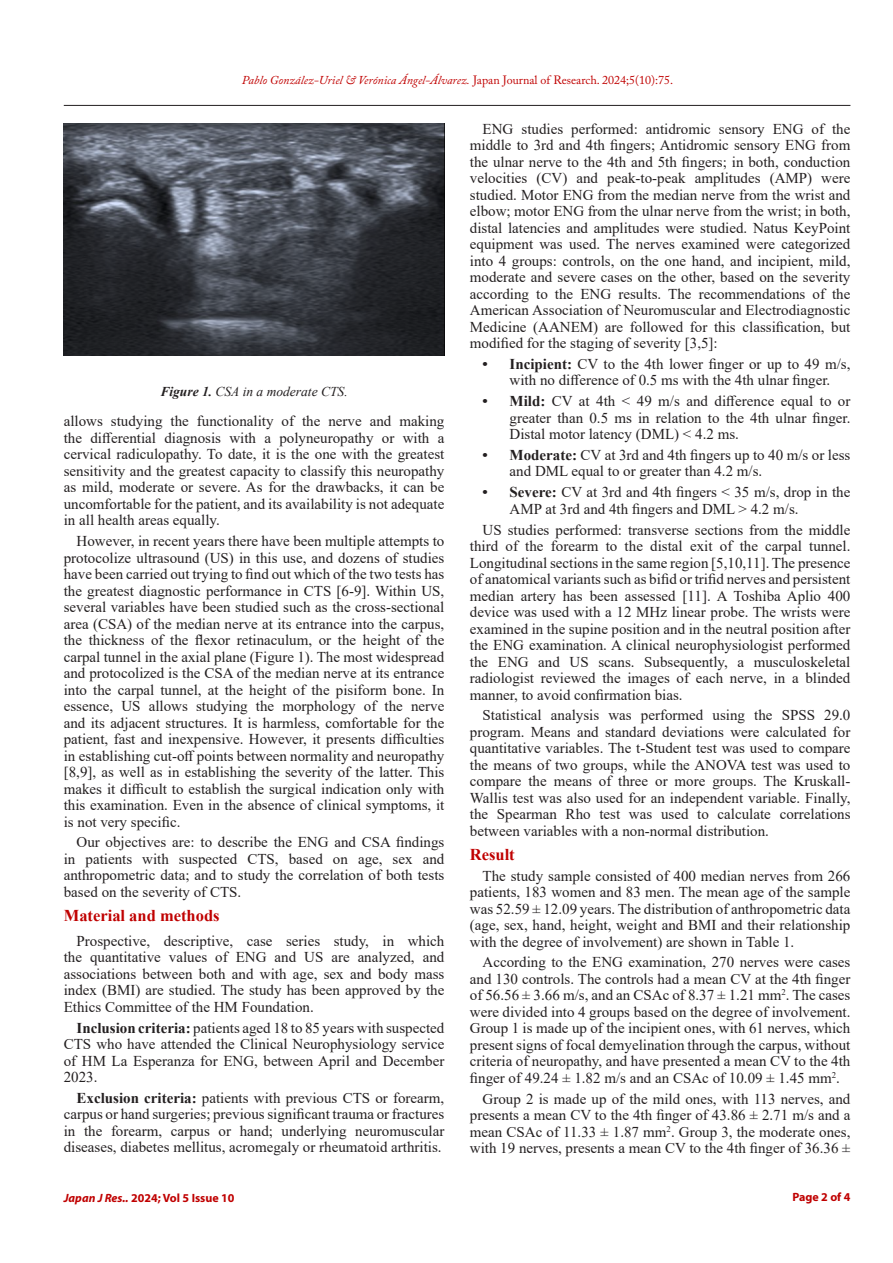
<style>
.page{position:relative;width:893px;height:1263px;background:#fff}
.page>*{position:absolute;margin:0;border:0;box-sizing:border-box;transform-origin:0 0}
.t1{font:700 16.5px "Times New Roman";color:#c00000}
.t2{font:15px/16.5px "Times New Roman";color:#231f20;text-align:justify}
.t3{font:italic 13.5px "Times New Roman";color:#231f20}
.t4{font:italic 12px "Adobe Caslon Pro";color:#c00000}
.t5{font:700 12px "Myriad Pro";color:#c00000}
.s1{font-style:normal}
.s2{font-weight:700}
.s3{font-style:italic}
</style>
<div class="page">
<hr style="left:64px;top:105px;width:786px;height:1px;background:#231f20">
<img style="left:64px;top:123px;width:380px;height:233px">
<p class="t4" style="left:242px;top:73px;width:433px">Pablo González-Uriel &amp; Verónica Ángel-Álvarez. <span class="s1">Japan Journal of Research. 2024;5(10):75.</span></p>
<p class="t3" style="left:160px;top:382px;width:189px"><span class="s2">Figure 1.</span> CSA in a moderate CTS.</p>
<p class="t2" style="left:64px;top:412px;width:382px">allows studying the functionality of the nerve and making the differential diagnosis with a polyneuropathy or with a cervical radiculopathy. To date, it is the one with the greatest sensitivity and the greatest capacity to classify this neuropathy as mild, moderate or severe. As for the drawbacks, it can be uncomfortable for the patient, and its availability is not adequate in all health areas equally.</p>
<p class="t2" style="left:64px;top:532px;width:382px;text-indent:13px">However, in recent years there have been multiple attempts to protocolize ultrasound (US) in this use, and dozens of studies have been carried out trying to find out which of the two tests has the greatest diagnostic performance in CTS [6-9]. Within US, several variables have been studied such as the cross-sectional area (CSA) of the median nerve at its entrance into the carpus, the thickness of the flexor retinaculum, or the height of the carpal tunnel in the axial plane (Figure 1). The most widespread and protocolized is the CSA of the median nerve at its entrance into the carpal tunnel, at the height of the pisiform bone. In essence, US allows studying the morphology of the nerve and its adjacent structures. It is harmless, comfortable for the patient, fast and inexpensive. However, it presents difficulties in establishing cut-off points between normality and neuropathy [8,9], as well as in establishing the severity of the latter. This makes it difficult to establish the surgical indication only with this examination. Even in the absence of clinical symptoms, it is not very specific.</p>
<p class="t2" style="left:64px;top:833px;width:382px;text-indent:13px">Our objectives are: to describe the ENG and CSA findings in patients with suspected CTS, based on age, sex and anthropometric data; and to study the correlation of both tests based on the severity of CTS.</p>
<p class="t1" style="left:64px;top:903px;width:157px">Material and methods</p>
<p class="t2" style="left:64px;top:932px;width:382px;text-indent:13px">Prospective, descriptive, case series study, in which the quantitative values of ENG and US are analyzed, and associations between both and with age, sex and body mass index (BMI) are studied. The study has been approved by the Ethics Committee of the HM Foundation.</p>
<p class="t2" style="left:64px;top:1019px;width:382px;text-indent:13px"><span class="s2">Inclusion criteria:</span> patients aged 18 to 85 years with suspected CTS who have attended the Clinical Neurophysiology service of HM La Esperanza for ENG, between April and December 2023.</p>
<p class="t2" style="left:64px;top:1089px;width:382px;text-indent:13px"><span class="s2">Exclusion criteria:</span> patients with previous CTS or forearm, carpus or hand surgeries; previous significant trauma or fractures in the forearm, carpus or hand; underlying neuromuscular diseases, diabetes mellitus, acromegaly or rheumatoid arthritis.</p>
<p class="t5" style="left:64px;top:1190px;width:172px"><span class="s3">Japan J Res..</span> 2024; Vol 5 Issue 10</p>
<p class="t2" style="left:470px;top:120px;width:382px;text-indent:13px">ENG studies performed: antidromic sensory ENG of the middle to 3rd and 4th fingers; Antidromic sensory ENG from the ulnar nerve to the 4th and 5th fingers; in both, conduction velocities (CV) and peak-to-peak amplitudes (AMP) were studied. Motor ENG from the median nerve from the wrist and elbow; motor ENG from the ulnar nerve from the wrist; in both, distal latencies and amplitudes were studied. Natus KeyPoint equipment was used. The nerves examined were categorized into 4 groups: controls, on the one hand, and incipient, mild, moderate and severe cases on the other, based on the severity according to the ENG results. The recommendations of the American Association of Neuromuscular and Electrodiagnostic Medicine (AANEM) are followed for this classification, but modified for the staging of severity [3,5]:</p>
<p class="t2" style="left:483px;top:355px;width:369px;text-align:center"><span class="s2">• Incipient:</span> CV to the 4th lower finger or up to 49 m/s, with no difference of 0.5 ms with the 4th ulnar finger.</p>
<p class="t2" style="left:510px;top:392px;width:342px;text-indent:-27px"><span class="s2">• Mild:</span> CV at 4th &lt; 49 m/s and difference equal to or greater than 0.5 ms in relation to the 4th ulnar finger.<br>Distal motor latency (DML) &lt; 4.2 ms.</p>
<p class="t2" style="left:510px;top:446px;width:342px;text-indent:-27px"><span class="s2">• Moderate:</span> CV at 3rd and 4th fingers up to 40 m/s or less and DML equal to or greater than 4.2 m/s.</p>
<p class="t2" style="left:510px;top:483px;width:342px;text-indent:-27px"><span class="s2">• Severe:</span> CV at 3rd and 4th fingers &lt; 35 m/s, drop in the<br>AMP at 3rd and 4th fingers and DML &gt; 4.2 m/s.</p>
<p class="t2" style="left:470px;top:521px;width:382px;text-indent:13px">US studies performed: transverse sections from the middle third of the forearm to the distal exit of the carpal tunnel.<br>Longitudinal sections in the same region [5,10,11]. The presence of anatomical variants such as bifid or trifid nerves and persistent median artery has been assessed [11]. A Toshiba Aplio 400 device was used with a 12 MHz linear probe. The wrists were examined in the supine position and in the neutral position after the ENG examination. A clinical neurophysiologist performed the ENG and US scans. Subsequently, a musculoskeletal radiologist reviewed the images of each nerve, in a blinded manner, to avoid confirmation bias.</p>
<p class="t2" style="left:470px;top:706px;width:382px;text-indent:13px">Statistical analysis was performed using the SPSS 29.0 program. Means and standard deviations were calculated for quantitative variables. The t-Student test was used to compare the means of two groups, while the ANOVA test was used to compare the means of three or more groups. The Kruskall-Wallis test was also used for an independent variable. Finally, the Spearman Rho test was used to calculate correlations between variables with a non-normal distribution.</p>
<p class="t1" style="left:470px;top:842px;width:46px">Result</p>
<p class="t2" style="left:470px;top:867px;width:382px;text-indent:13px">The study sample consisted of 400 median nerves from 266 patients, 183 women and 83 men. The mean age of the sample was 52.59 ± 12.09 years. The distribution of anthropometric data (age, sex, hand, height, weight and BMI and their relationship with the degree of involvement) are shown in Table 1.</p>
<p class="t2" style="left:470px;top:953px;width:382px;text-indent:13px">According to the ENG examination, 270 nerves were cases and 130 controls. The controls had a mean CV at the 4th finger of 56.56 ± 3.66 m/s, and an CSAc of 8.37 ± 1.21 mm<sup>2</sup>. The cases were divided into 4 groups based on the degree of involvement.<br>Group 1 is made up of the incipient ones, with 61 nerves, which present signs of focal demyelination through the carpus, without criteria of neuropathy, and have presented a mean CV to the 4th finger of 49.24 ± 1.82 m/s and an CSAc of 10.09 ± 1.45 mm<sup>2</sup>.</p>
<p class="t2" style="left:470px;top:1090px;width:382px;text-indent:13px">Group 2 is made up of the mild ones, with 113 nerves, and presents a mean CV to the 4th finger of 43.86 ± 2.71 m/s and a mean CSAc of 11.33 ± 1.87 mm<sup>2</sup>. Group 3, the moderate ones, with 19 nerves, presents a mean CV to the 4th finger of 36.36 ±</p>
<p class="t5" style="left:792px;top:1189px;width:60px">Page 2 of 4</p>
</div>
